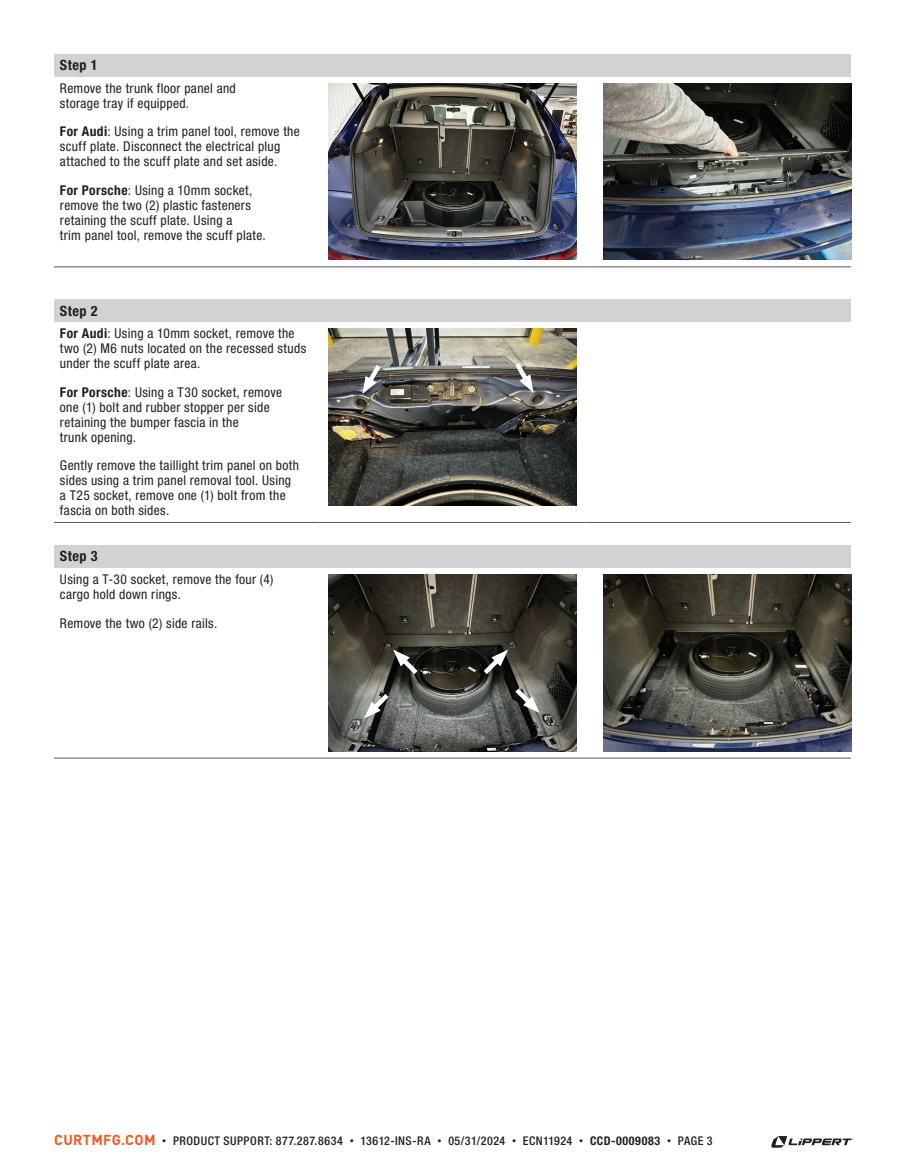
<style>
.page{position:relative;width:905px;height:1175px;background:#fff}
.page>*{position:absolute;margin:0;border:0;box-sizing:border-box;transform-origin:0 0}
.t1{font:700 condensed 14.25px "Helvetica Neue LT Std";letter-spacing:.035em;color:#231f20}
.t2{font:condensed 13.5px/15px "Helvetica Neue LT Std";letter-spacing:.025em;color:#231f20}
.t3{font:500 condensed 12px "Helvetica Neue LT Std";letter-spacing:.04em;color:#231f20}
.s1{font-weight:700}
.s2{font-family:"DINOT";font-weight:700;font-stretch:normal;font-size:14.25px;color:#f15921}
.s3{font-family:"DINOT";font-weight:400;font-stretch:normal;font-size:9px}
</style>
<div class="page">
<svg style="left:771px;top:1136px;width:82px;height:11px"></svg>
<div style="left:54px;top:54px;width:796px;height:22px;background:#d1d2d4"></div>
<hr style="left:54px;top:266px;width:266px;height:1px;background:#57585a">
<hr style="left:320px;top:266px;width:265px;height:1px;background:#57585a">
<hr style="left:585px;top:266px;width:265px;height:1px;background:#57585a">
<img style="left:329px;top:83px;width:247px;height:177px">
<img style="left:603px;top:83px;width:248px;height:177px">
<div style="left:54px;top:300px;width:796px;height:22px;background:#d1d2d4"></div>
<hr style="left:54px;top:522px;width:266px;height:1px;background:#57585a">
<hr style="left:320px;top:522px;width:265px;height:1px;background:#57585a">
<hr style="left:585px;top:522px;width:265px;height:1px;background:#57585a">
<img style="left:329px;top:329px;width:247px;height:176px">
<div style="left:54px;top:545px;width:796px;height:22px;background:#d1d2d4"></div>
<hr style="left:54px;top:757px;width:266px;height:1px;background:#57585a">
<hr style="left:320px;top:757px;width:265px;height:1px;background:#57585a">
<hr style="left:585px;top:757px;width:265px;height:1px;background:#57585a">
<img style="left:329px;top:574px;width:247px;height:177px">
<img style="left:603px;top:574px;width:248px;height:177px">
<svg style="left:362px;top:360px;width:23px;height:34px"></svg>
<svg style="left:511px;top:358px;width:23px;height:34px"></svg>
<svg style="left:393px;top:649px;width:29px;height:30px"></svg>
<svg style="left:364px;top:689px;width:29px;height:29px"></svg>
<svg style="left:479px;top:649px;width:61px;height:64px;background:#585852"></svg>
<p class="t1" style="left:60px;top:56px;width:39px">Step 1</p>
<p class="t2" style="left:60px;top:80px;width:177px">Remove the trunk floor panel and storage tray if equipped.</p>
<p class="t2" style="left:60px;top:124px;width:241px"><span class="s1">For Audi</span>: Using a trim panel tool, remove the scuff plate. Disconnect the electrical plug attached to the scuff plate and set aside.</p>
<p class="t2" style="left:60px;top:182px;width:207px"><span class="s1">For Porsche</span>: Using a 10mm socket, remove the two (2) plastic fasteners retaining the scuff plate. Using a<br>trim panel tool, remove the scuff plate.</p>
<p class="t1" style="left:60px;top:302px;width:39px">Step 2</p>
<p class="t2" style="left:60px;top:326px;width:248px"><span class="s1">For Audi</span>: Using a 10mm socket, remove the two (2) M6 nuts located on the recessed studs under the scuff plate area.</p>
<p class="t2" style="left:60px;top:384px;width:224px"><span class="s1">For Porsche</span>: Using a T30 socket, remove one (1) bolt and rubber stopper per side retaining the bumper fascia in the<br>trunk opening.</p>
<p class="t2" style="left:60px;top:458px;width:240px">Gently remove the taillight trim panel on both sides using a trim panel removal tool. Using a T25 socket, remove one (1) bolt from the fascia on both sides.</p>
<p class="t1" style="left:60px;top:547px;width:39px">Step 3</p>
<p class="t2" style="left:60px;top:571px;width:215px">Using a T-30 socket, remove the four (4) cargo hold down rings.</p>
<p class="t2" style="left:60px;top:615px;width:159px">Remove the two (2) side rails.</p>
<p class="t3" style="left:54px;top:1133px;width:660px"><span class="s2">CURTMFG.COM</span> <span class="s3">•</span> PRODUCT SUPPORT: 877.287.8634 <span class="s3">•</span> 13612-INS-RA <span class="s3">•</span> 05/31/2024 <span class="s3">•</span> ECN11924 <span class="s3">•</span> <span class="s1">CCD-0009083</span> <span class="s3">•</span> PAGE 3</p>
</div>
